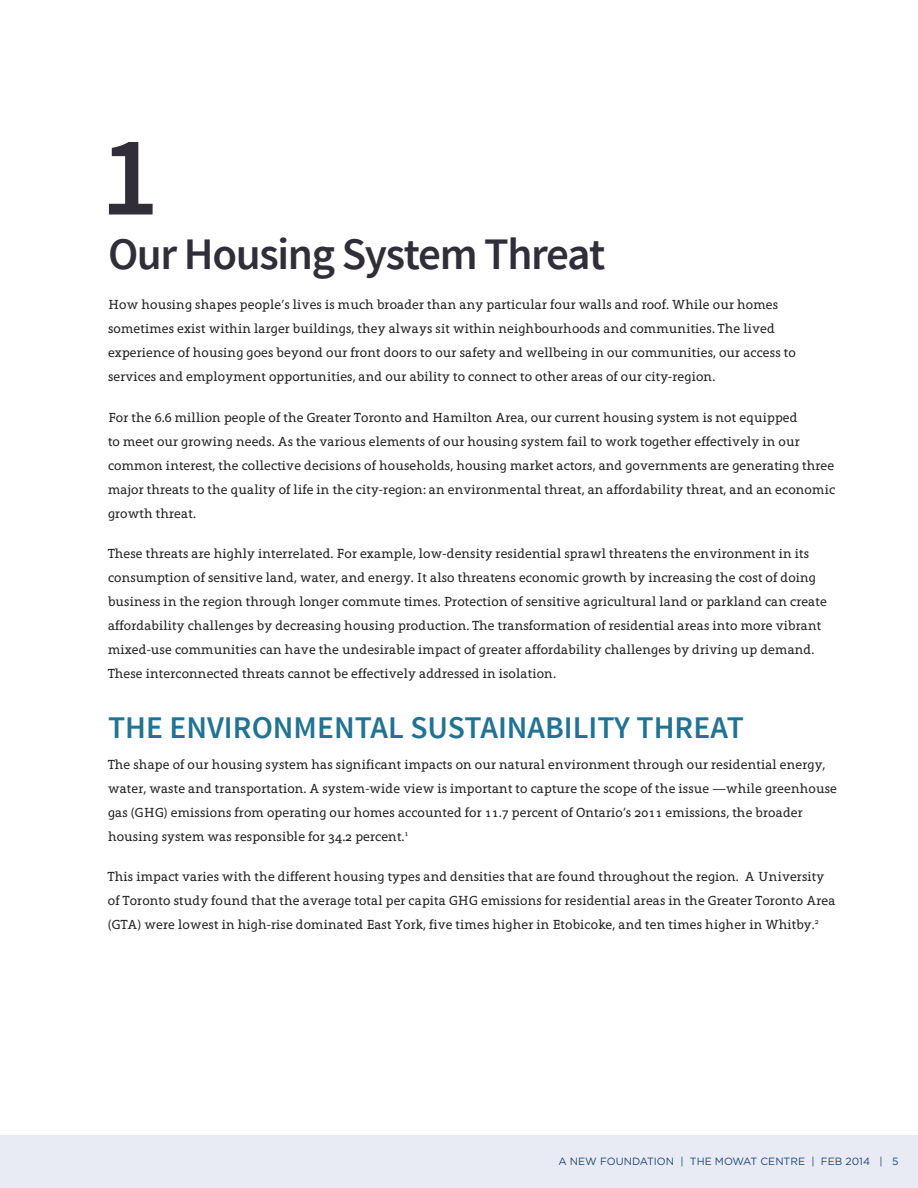
<style>
.page{position:relative;width:918px;height:1188px;background:#fff}
.page>*{position:absolute;margin:0;border:0;box-sizing:border-box;transform-origin:0 0}
.t1{font:600 114px "Source Sans Pro";color:#312e3a}
.t2{font:600 45px "Source Sans Pro";letter-spacing:-.03em;color:#312e3a}
.t3{font:600 31.5px "Source Sans Pro";color:#227393}
.t4{font:13.5px/24px "Grandesign Neue Serif";letter-spacing:.01em;color:#231f20}
.t5{font:10.5px "Gotham HTF";color:#1d487b}
</style>
<div class="page">
<div style="left:0;top:1135px;width:918px;height:53px;background:#e8ebf3"></div>
<h1 class="t1" style="left:100px;top:114px;width:60px">1</h1>
<h2 class="t2" style="left:108px;top:229px;width:499px">OUR HOUSING SYSTEM THREAT</h2>
<p class="t4" style="left:108px;top:293px;width:689px">How housing shapes people’s lives is much broader than any particular four walls and roof. While our homes sometimes exist within larger buildings, they always sit within neighbourhoods and communities. The lived experience of housing goes beyond our front doors to our safety and wellbeing in our communities, our access to services and employment opportunities, and our ability to connect to other areas of our city-region.</p>
<p class="t4" style="left:108px;top:405px;width:729px">For the 6.6 million people of the Greater Toronto and Hamilton Area, our current housing system is not equipped<br>to meet our growing needs. As the various elements of our housing system fail to work together effectively in our common interest, the collective decisions of households, housing market actors, and governments are generating three major threats to the quality of life in the city-region: an environmental threat, an affordability threat, and an economic growth threat.</p>
<p class="t4" style="left:108px;top:541px;width:720px">These threats are highly interrelated. For example, low-density residential sprawl threatens the environment in its consumption of sensitive land, water, and energy. It also threatens economic growth by increasing the cost of doing business in the region through longer commute times. Protection of sensitive agricultural land or parkland can create affordability challenges by decreasing housing production. The transformation of residential areas into more vibrant mixed-use communities can have the undesirable impact of greater affordability challenges by driving up demand.<br>These interconnected threats cannot be effectively addressed in isolation.</p>
<h3 class="t3" style="left:108px;top:710px;width:264px">THE ENVIRONMENTAL</h3>
<h3 class="t3" style="left:410px;top:710px;width:300px">SUSTAINABILITY TH REAT</h3>
<p class="t4" style="left:108px;top:752px;width:731px">The shape of our housing system has significant impacts on our natural environment through our residential energy, water, waste and transportation. A system-wide view is important to capture the scope of the issue —while greenhouse gas (GHG) emissions from operating our homes accounted for 11.7 percent of Ontario’s 2011 emissions, the broader housing system was responsible for 34.2 percent.<sup>1</sup></p>
<p class="t4" style="left:108px;top:864px;width:729px">This impact varies with the different housing types and densities that are found throughout the region. A University of Toronto study found that the average total per capita GHG emissions for residential areas in the Greater Toronto Area (GTA) were lowest in high-rise dominated East York, five times higher in Etobicoke, and ten times higher in Whitby.<sup>2</sup></p>
<p class="t5" style="left:559px;top:1156px;width:342px">A NEW FOUNDATION | THE MOWAT CENTRE | FEB 2014 | 5</p>
</div>
